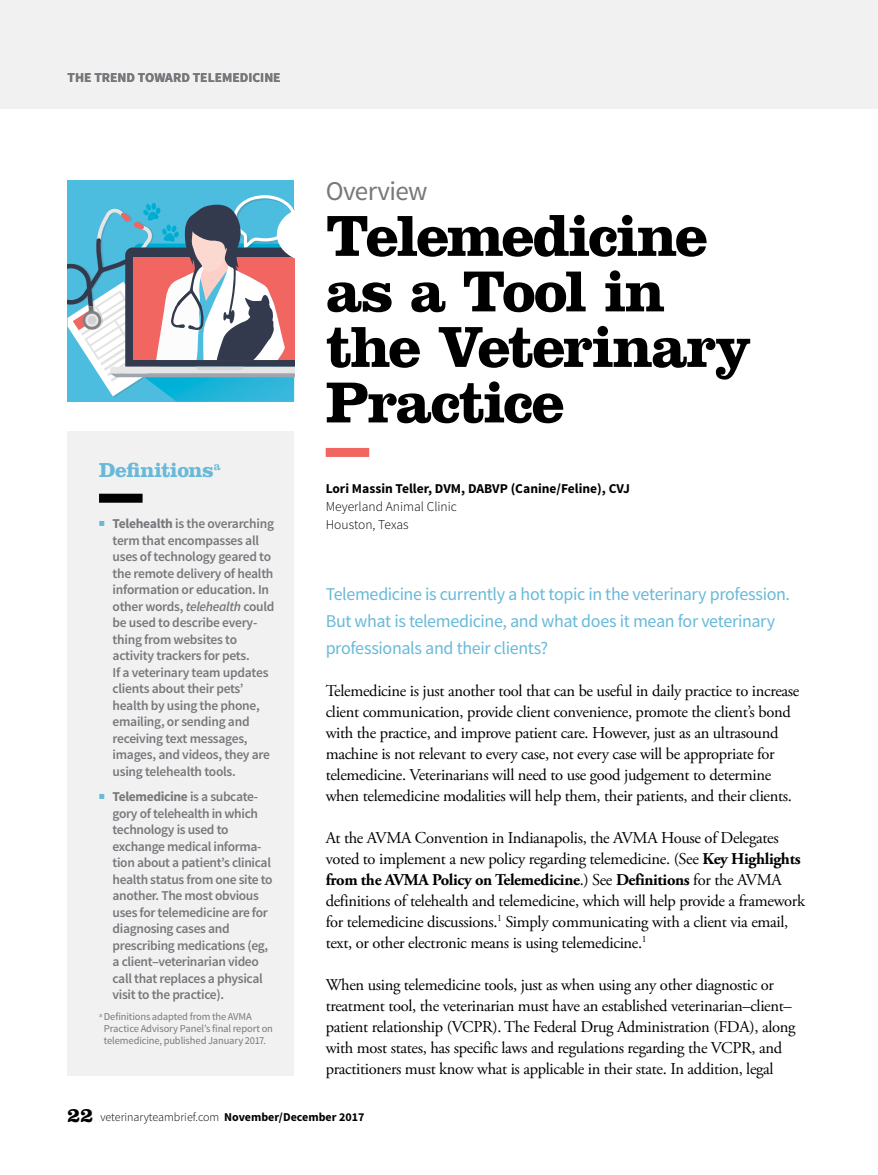
<style>
.page{position:relative;width:878px;height:1175px;background:#fff}
.page>*{position:absolute;margin:0;border:0;box-sizing:border-box;transform-origin:0 0}
.t1{font:700 60px/55.5px "Clarendon LT Std";letter-spacing:-.035em;color:#000}
.t2{font:27px "Source Sans Pro";letter-spacing:-.025em;color:#77787b}
.t3{font:700 21px "Clarendon LT Std";letter-spacing:-.025em;color:#68b9d9}
.t4{font:18px/27px "Source Sans Pro";letter-spacing:-.02em;color:#68b9d9}
.t5{font:16.5px/21px "Adobe Garamond Pro";letter-spacing:-.02em;color:#000}
.t6{font:600 13.5px/16.5px "Source Sans Pro";letter-spacing:-.025em;color:#77787b}
.t7{font:700 13.5px "Source Sans Pro";color:#000}
.t8{font:300 13.5px/18px "Source Sans Pro";color:#000}
.t9{font:700 13.5px "Source Sans Pro";color:#77787b}
.t10{font:300 12px "Source Sans Pro";color:#000}
.t11{font:10.5px/12px "Source Sans Pro";letter-spacing:-.01em;color:#77787b}
.s1{font-weight:700}
.s2{font-style:italic}
.s3{font-family:"Clarendon LT Std";font-weight:700;font-size:21px}
</style>
<div class="page">
<div style="left:0;top:0;width:878px;height:108px;background:#f1f1f2"></div>
<div style="left:326px;top:448px;width:43px;height:9px;background:#f16661"></div>
<div style="left:68px;top:432px;width:226px;height:644px;background:#f1f1f2"></div>
<div style="left:99px;top:494px;width:43px;height:8px;background:#000"></div>
<div style="left:68px;top:180px;width:226px;height:221px;background:#4cbcdf"></div>
<svg style="left:68px;top:195px;width:226px;height:206px"></svg>
<p class="t9" style="left:68px;top:69px;width:215px">THE TREND TOWARD TELEMEDICINE</p>
<p class="t3" style="left:99px;top:457px;width:123px">Definitions<sup>a</sup></p>
<p class="t6" style="left:112px;top:516px;width:163px"><span class="s1">Telehealth</span> is the overarching term that encompasses all uses of technology geared to the remote delivery of health information or education. In other words, <span class="s2">telehealth</span> could be used to describe every&shy;thing from websites to activity trackers for pets.<br>If a veterinary team updates clients about their pets’ health by using the phone, emailing, or sending and receiving text messages, images, and videos, they are using telehealth tools.</p>
<p class="t6" style="left:112px;top:789px;width:161px"><span class="s1">Telemedicine</span> is a subcate&shy;gory of telehealth in which technology is used to exchange medical informa&shy;tion about a patient’s clinical health status from one site to another. The most obvious uses for telemedicine are for diagnosing cases and prescribing medications (eg, a client‒veterinarian video call that replaces a physical visit to the practice).</p>
<p class="t11" style="left:104px;top:1011px;width:171px;text-indent:-5px"><sup>a</sup> Definitions adapted from the AVMA<br>Practice Advisory Panel’s final report on telemedicine, published January 2017.</p>
<h2 class="t2" style="left:326px;top:175px;width:103px">Overview</h2>
<h1 class="t1" style="left:326px;top:207px;width:427px">Telemedicine as a Tool in the Veterinary<br>Practice</h1>
<p class="t7" style="left:326px;top:480px;width:306px">Lori Massin Teller, DVM, DABVP (Canine/Feline), CVJ</p>
<p class="t8" style="left:326px;top:497px;width:133px">Meyerland Animal Clinic<br>Houston, Texas</p>
<p class="t4" style="left:326px;top:580px;width:466px">Telemedicine is currently a hot topic in the veterinary profession.<br>But what is telemedicine, and what does it mean for veterinary professionals and their clients?</p>
<p class="t5" style="left:326px;top:680px;width:475px">Telemedicine is just another tool that can be useful in daily practice to increase client communication, provide client convenience, promote the client’s bond with the practice, and improve patient care. However, just as an ultrasound machine is not relevant to every case, not every case will be appropriate for telemedicine. Veterinarians will need to use good judgement to determine when telemedicine modalities will help them, their patients, and their clients.</p>
<p class="t5" style="left:325px;top:827px;width:481px">At the AVMA Convention in Indianapolis, the AVMA House of Delegates voted to implement a new policy regarding telemedicine. (See <span class="s1">Key Highlights from the AVMA Policy on Telemedicine</span>.) See <span class="s1">Definitions</span> for the AVMA definitions of telehealth and telemedicine, which will help provide a framework for telemedicine discussions.<sup>1</sup> Simply communicating with a client via email, text, or other electronic means is using telemedicine.<sup>1</sup></p>
<p class="t5" style="left:326px;top:974px;width:471px">When using telemedicine tools, just as when using any other diagnostic or treatment tool, the veterinarian must have an established veterinarian–client– patient relationship (VCPR). The Federal Drug Administration (FDA), along with most states, has specific laws and regulations regarding the VCPR, and practitioners must know what is applicable in their state. In addition, legal</p>
<p class="t10" style="left:68px;top:1109px;width:298px"><span class="s3">22</span> veterinaryteambrief.com <span class="s1">November/December 2017</span></p>
</div>
